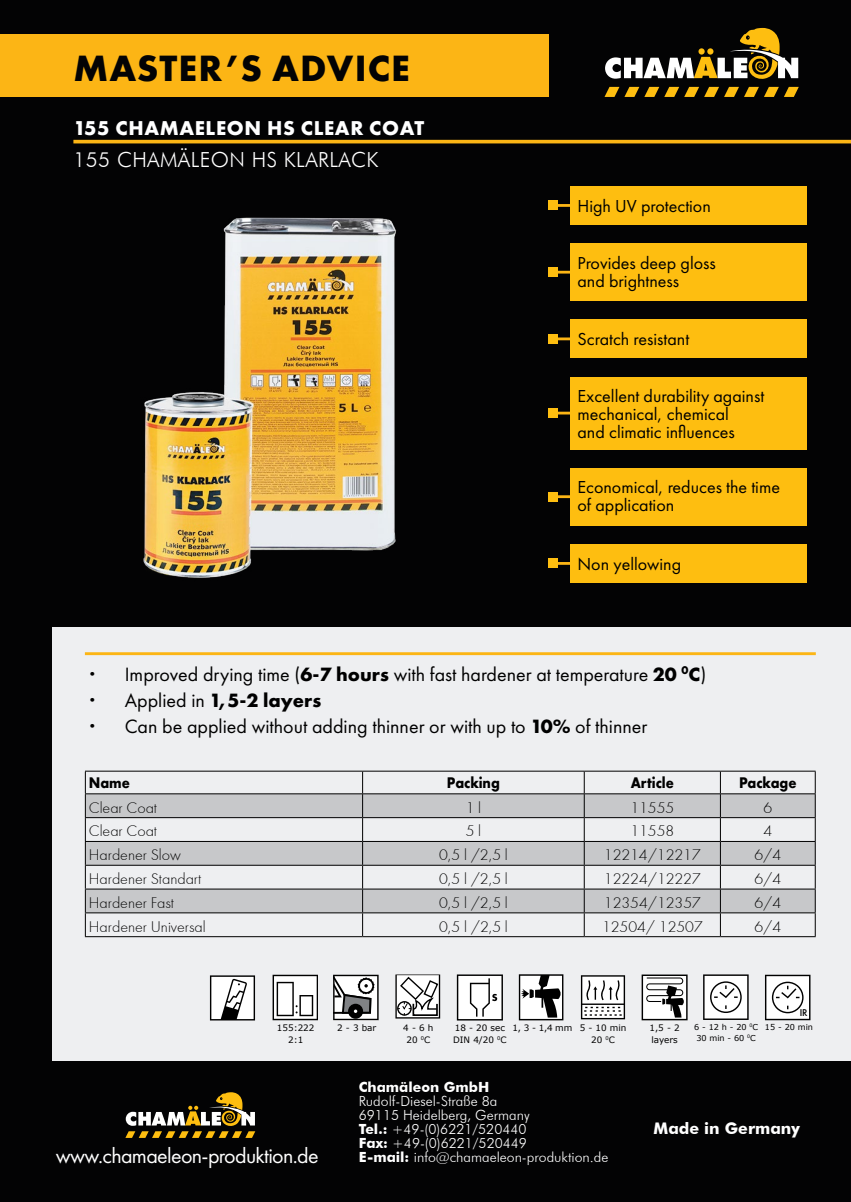
<style>
.page{position:relative;width:851px;height:1202px;background:#fff}
.page>*{position:absolute;margin:0;border:0;box-sizing:border-box;transform-origin:0 0}
.t1{font:700 38px "Futura New";letter-spacing:.03em;color:#030304}
.t2{font:22px "Futura New";letter-spacing:-.03em;color:#fff}
.t3{font:700 20.8px "Futura New";letter-spacing:.03em;color:#fff}
.t4{font:20.8px "Futura Lt BT Regular";letter-spacing:.02em;color:#fff}
.t5{font:20px/26px "Futura New";color:#000}
.t6{font:18px/18px "Futura New";color:#000}
.t7{font:16px "Futura Light C";color:#000}
.t8{font:700 16px "Futura New";letter-spacing:-.005em;color:#000;scale:.9 1}
.t9{font:700 16px "Futura Md BT Bold";color:#fff}
.t10{font:14px/14px "Futura Lt BT Regular";color:#fff}
.t11{font:700 14px "Futura Md BT Bold";color:#fff}
.t12{font:9.8px "Futuris C";color:#000}
.t13{font:8.8px/12px "Verdana";color:#000}
.t14{font:8.2px/11px "Verdana";color:#000}
.s1{font-weight:700}
.s2{font-family:"Futura Md BT Bold";font-weight:700}
</style>
<div class="page">
<div style="left:0;top:0;width:850px;height:1202px;background:#030304"></div>
<div style="left:52px;top:627px;width:798px;height:434px;background:#eeeff1"></div>
<hr style="left:85px;top:652px;width:730px;height:3px;background:#fcb515">
<svg style="left:125px;top:1092px;width:130px;height:46px"></svg>
<hr style="left:73px;top:140px;width:777px;height:3px;background:#fcb515">
<img style="left:143px;top:217px;width:254px;height:361px">
<svg style="left:605px;top:28px;width:193px;height:51px"></svg>
<svg style="left:604px;top:87px;width:194px;height:10px"></svg>
<div style="left:0;top:34px;width:548px;height:63px;background:#fcb515"></div>
<hr style="left:548px;top:337px;width:29px;height:3px;background:#fcb515">
<div style="left:548px;top:334px;width:10px;height:10px;background:#febe10"></div>
<div style="left:570px;top:320px;width:236px;height:38px;background:#febe10"></div>
<hr style="left:548px;top:204px;width:29px;height:3px;background:#fcb515">
<div style="left:548px;top:201px;width:10px;height:9px;background:#febe10"></div>
<div style="left:570px;top:186px;width:236px;height:39px;background:#febe10"></div>
<hr style="left:548px;top:271px;width:29px;height:3px;background:#fcb515">
<div style="left:548px;top:267px;width:10px;height:10px;background:#febe10"></div>
<div style="left:570px;top:244px;width:236px;height:57px;background:#febe10"></div>
<hr style="left:548px;top:412px;width:29px;height:2px;background:#fcb515">
<div style="left:548px;top:408px;width:10px;height:10px;background:#febe10"></div>
<div style="left:570px;top:377px;width:236px;height:72px;background:#febe10"></div>
<hr style="left:548px;top:495px;width:29px;height:3px;background:#fcb515">
<div style="left:548px;top:492px;width:10px;height:9px;background:#febe10"></div>
<div style="left:570px;top:468px;width:236px;height:57px;background:#febe10"></div>
<svg style="left:703px;top:974px;width:45px;height:46px;background:#ccc"></svg>
<svg style="left:765px;top:975px;width:45px;height:45px;background:#cdcdcd"></svg>
<svg style="left:581px;top:975px;width:44px;height:44px;background:#c1c1c1"></svg>
<svg style="left:641px;top:974px;width:46px;height:46px;background:#ababab"></svg>
<svg style="left:272px;top:975px;width:46px;height:45px;background:#c5c5c5"></svg>
<svg style="left:457px;top:974px;width:46px;height:46px;background:#cfcfcf"></svg>
<svg style="left:395px;top:974px;width:45px;height:45px;background:#b6b6b6"></svg>
<svg style="left:518px;top:974px;width:45px;height:46px;background:#9a9a9a"></svg>
<svg style="left:210px;top:975px;width:45px;height:45px;background:#bababa"></svg>
<svg style="left:333px;top:975px;width:45px;height:45px;background:#979898"></svg>
<svg style="left:85px;top:771px;width:730px;height:165px"></svg>
<hr style="left:85px;top:936px;width:277px;height:1px;background:#000">
<hr style="left:362px;top:936px;width:222px;height:1px;background:#000">
<hr style="left:584px;top:936px;width:136px;height:1px;background:#000">
<hr style="left:720px;top:936px;width:95px;height:1px;background:#000">
<hr style="left:548px;top:562px;width:29px;height:3px;background:#fcb515">
<div style="left:548px;top:559px;width:10px;height:9px;background:#febe10"></div>
<div style="left:570px;top:544px;width:236px;height:38px;background:#febe10"></div>
<h1 class="t1" style="left:74px;top:44px;width:337px">Master’s advic e</h1>
<h3 class="t3" style="left:73px;top:115px;width:352px">155 Chamaeleon HS Clear Coat</h3>
<h3 class="t4" style="left:73px;top:147px;width:306px">155 CHAMÄLEON HS KLARLACK</h3>
<p class="t6" style="left:577px;top:197px;width:135px">High UV protection</p>
<p class="t6" style="left:577px;top:253px;width:140px">Provides deep gloss and brightness</p>
<p class="t6" style="left:577px;top:330px;width:113px">Scratch resistant</p>
<p class="t6" style="left:577px;top:387px;width:188px">Excellent durability against mechanical, chemical<br>and climatic influences</p>
<p class="t6" style="left:577px;top:478px;width:204px">Economical, reduces the time of application</p>
<p class="t6" style="left:577px;top:555px;width:105px">Non yellowing</p>
<p class="t5" style="left:125px;top:661px;width:583px">Improved drying time (<span class="s1">6-7 hours</span> with fast hardener at temperature <span class="s1">20</span> <sup>0</sup><span class="s1">C</span>)<br>Applied in <span class="s1">1,5-2 layers<br></span>Can be applied without adding thinner or with up to <span class="s1">10%</span> of thinner</p>
<p class="t8" style="left:89px;top:773px;width:47px">Name</p>
<p class="t8" style="left:447px;top:773px;width:60px">Packing</p>
<p class="t8" style="left:630px;top:773px;width:49px">Article</p>
<p class="t8" style="left:739px;top:773px;width:65px">Package</p>
<p class="t7" style="left:89px;top:799px;width:70px">Clear Coat</p>
<p class="t7" style="left:465px;top:799px;width:17px">1 l</p>
<p class="t7" style="left:630px;top:799px;width:45px">11555</p>
<p class="t7" style="left:763px;top:799px;width:10px">6</p>
<p class="t7" style="left:89px;top:823px;width:70px">Clear Coat</p>
<p class="t7" style="left:465px;top:823px;width:17px">5 l</p>
<p class="t7" style="left:630px;top:823px;width:45px">11558</p>
<p class="t7" style="left:763px;top:823px;width:10px">4</p>
<p class="t7" style="left:89px;top:846px;width:94px">Hardener Slow</p>
<p class="t7" style="left:439px;top:846px;width:70px">0,5 l /2,5 l</p>
<p class="t7" style="left:603px;top:846px;width:98px">12214/12217</p>
<p class="t7" style="left:754px;top:846px;width:28px">6/4</p>
<p class="t7" style="left:89px;top:870px;width:114px">Hardener Standart</p>
<p class="t7" style="left:439px;top:870px;width:70px">0,5 l /2,5 l</p>
<p class="t7" style="left:603px;top:870px;width:98px">12224/12227</p>
<p class="t7" style="left:754px;top:870px;width:28px">6/4</p>
<p class="t7" style="left:89px;top:894px;width:87px">Hardener Fast</p>
<p class="t7" style="left:439px;top:894px;width:70px">0,5 l /2,5 l</p>
<p class="t7" style="left:604px;top:894px;width:98px">12354/12357</p>
<p class="t7" style="left:754px;top:894px;width:28px">6/4</p>
<p class="t7" style="left:89px;top:918px;width:118px">Hardener Universal</p>
<p class="t7" style="left:439px;top:918px;width:70px">0,5 l /2,5 l</p>
<p class="t7" style="left:602px;top:918px;width:102px">12504/ 12507</p>
<p class="t7" style="left:754px;top:918px;width:28px">6/4</p>
<p class="t12" style="left:799px;top:1006px;width:10px">IR</p>
<p class="t14" style="left:694px;top:1021px;width:65px">6 - 12 h - 20 <sup>0</sup>С<br>30 min - 60 <sup>0</sup>С</p>
<p class="t13" style="left:403px;top:1021px;width:32px;text-align:center">4 - 6 h<br>20 <sup>0</sup>С</p>
<p class="t13" style="left:337px;top:1021px;width:41px">2 - 3 bar</p>
<p class="t13" style="left:512px;top:1022px;width:61px">1, 3 - 1,4 mm</p>
<p class="t13" style="left:277px;top:1021px;width:39px">155:222</p>
<p class="t14" style="left:764px;top:1021px;width:50px">15 - 20 min</p>
<p class="t13" style="left:288px;top:1033px;width:17px">2:1</p>
<p class="t13" style="left:453px;top:1021px;width:55px">18 - 20 sec<br>DIN 4/20 <sup>0</sup>C</p>
<p class="t13" style="left:579px;top:1021px;width:48px;text-align:center">5 - 10 min<br>20 <sup>0</sup>С</p>
<p class="t13" style="left:649px;top:1021px;width:32px">1,5 - 2 layers</p>
<p class="t11" style="left:359px;top:1078px;width:132px">Chamäleon GmbH</p>
<p class="t10" style="left:359px;top:1094px;width:172px">Rudolf-Diesel-Straße 8a<br>69115 Heidelberg, Germany<br><span class="s2">Tel.:</span> +49-(0)6221/520440<br><span class="s2">Fax:</span> +49-(0)6221/520449</p>
<h2 class="t2" style="left:56px;top:1142px;width:264px">www.chamaeleon-produktion.de</h2>
<p class="t10" style="left:359px;top:1150px;width:251px"><span class="s2">E-mail:</span> info@chamaeleon-produktion.de</p>
<p class="t9" style="left:653px;top:1118px;width:148px">Made in Germany</p>
</div>
